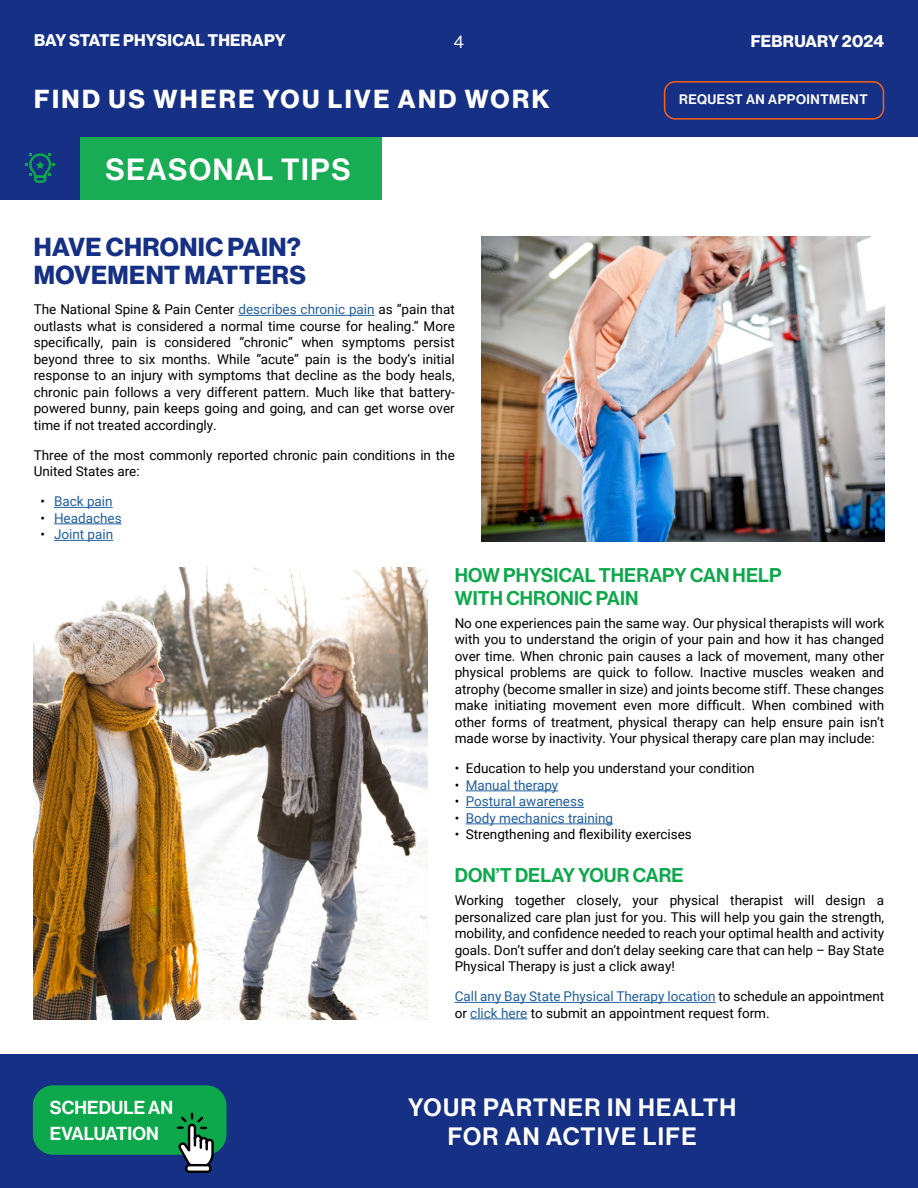
<style>
.page{position:relative;width:918px;height:1188px;background:#fff}
.page>*{position:absolute;margin:0;border:0;box-sizing:border-box;transform-origin:0 0}
.Title_2{font:30px "N Haas Grotesk DS Pro 65 Md";letter-spacing:.055em;color:#fff}
.Body{font:25.5px/28.5px "N Haas Grotesk DS Pro 75 Bd";letter-spacing:.015em;color:#153084}
.t1{font:25.5px "N Haas Grotesk DS Pro 75 Bd";letter-spacing:.095em;color:#fff}
.t2{font:24.6px/28.3px "N Haas Grotesk DS Pro 65 Md";letter-spacing:.055em;color:#fff;text-align:center}
.Body-2{font:19.5px/22.5px "N Haas Grotesk DS Pro 65 Md";letter-spacing:.005em;color:#0ca84b}
.t3{font:18.45px/26px "N Haas Grotesk DS Pro 65 Md";letter-spacing:.005em;color:#fff}
.t4{font:18px "N Haas Grotesk DS Pro 55 Rg";color:#fff}
.t5{font:16.5px "N Haas Grotesk DS Pro 75 Bd";letter-spacing:.015em;color:#fff}
.Body-3{font:13.5px/16.5px "Roboto";color:#000;text-align:justify}
.t6{font:13.5px "Roboto";color:#215e9e}
.t7{font:13.5px "N Haas Grotesk DS Pro 65 Md";letter-spacing:.04em;color:#fff}
.s1{color:#215e9e}
.s2{color:#000}
</style>
<div class="page">
<div style="left:0;top:0;width:918px;height:137px;background:#153084"></div>
<div style="left:664px;top:81px;width:220px;height:39px;border:2px solid #fc6012;border-radius:10px"></div>
<div style="left:0;top:1054px;width:918px;height:134px;background:#153084"></div>
<div style="left:33px;top:1085px;width:193px;height:70px;background:#0ca84b;border-radius:20px"></div>
<svg style="left:176px;top:1114px;width:39px;height:50px"></svg>
<div style="left:186px;top:1165px;width:24px;height:7px;background:#fff;border-radius:3px"></div>
<div style="left:185px;top:1164px;width:27px;height:9px;border:2px solid #000;border-radius:3px"></div>
<hr style="left:238px;top:315px;width:137px;height:1px;background:#215e9e">
<hr style="left:54px;top:507px;width:59px;height:1px;background:#215e9e">
<hr style="left:54px;top:524px;width:68px;height:1px;background:#215e9e">
<hr style="left:54px;top:540px;width:59px;height:1px;background:#215e9e">
<hr style="left:466px;top:791px;width:92px;height:1px;background:#215e9e">
<hr style="left:466px;top:807px;width:118px;height:1px;background:#215e9e">
<hr style="left:466px;top:824px;width:147px;height:1px;background:#215e9e">
<hr style="left:455px;top:1002px;width:261px;height:1px;background:#215e9e">
<hr style="left:470px;top:1019px;width:57px;height:1px;background:#215e9e">
<img style="left:34px;top:567px;width:394px;height:452px">
<div style="left:0;top:137px;width:80px;height:62px;background:#153084"></div>
<div style="left:80px;top:137px;width:302px;height:62px;background:#18ac54"></div>
<svg style="left:25px;top:153px;width:30px;height:30px"></svg>
<img style="left:482px;top:236px;width:402px;height:305px">
<p class="t5" style="left:34px;top:31px;width:253px">BAY STATE PHYSICAL THERAPY</p>
<h3 class="t4" style="left:454px;top:31px;width:12px">4</h3>
<p class="t5" style="left:751px;top:31px;width:135px">FEBRUARY 2024</p>
<h2 class="t1" style="left:34px;top:84px;width:517px">FIND US WHERE YOU LIVE AND WORK</h2>
<p class="t7" style="left:679px;top:92px;width:190px">REQUEST AN APPOINTMENT</p>
<p class="Title_2" style="left:106px;top:152px;width:247px">SEASONAL TIPS</p>
<p class="Body" style="left:34px;top:233px;width:274px">HAVE CHRONIC PAIN?<br>MOVEMENT MATTERS</p>
<p class="Body-3" style="left:34px;top:301px;width:423px">The National Spine &amp; Pain Center <span class="s1">describes chronic pain</span> as “pain that outlasts what is considered a normal time course for healing.” More specifically, pain is considered “chronic” when symptoms persist beyond three to six months. While “acute” pain is the body’s initial response to an injury with symptoms that decline as the body heals, chronic pain follows a very different pattern. Much like that battery&shy;powered bunny, pain keeps going and going, and can get worse over time if not treated accordingly.</p>
<p class="Body-3" style="left:34px;top:446px;width:423px">Three of the most commonly reported chronic pain conditions in the<br>United States are:</p>
<p class="t6" style="left:40px;top:492px;width:74px"><span class="s2">•</span> Back pain</p>
<p class="t6" style="left:40px;top:509px;width:83px"><span class="s2">•</span> Headaches</p>
<p class="t6" style="left:40px;top:525px;width:74px"><span class="s2">•</span> Joint pain</p>
<h3 class="t3" style="left:50px;top:1095px;width:125px">SCHEDULE AN<br>EVALUATION</h3>
<p class="Body-2" style="left:455px;top:564px;width:328px">HOW PHYSICAL THERAPY CAN HELP<br>WITH CHRONIC PAIN</p>
<p class="Body-3" style="left:455px;top:614px;width:431px">No one experiences pain the same way. Our physical therapists will work with you to understand the origin of your pain and how it has changed over time. When chronic pain causes a lack of movement, many other physical problems are quick to follow. Inactive muscles weaken and atrophy (become smaller in size) and joints become stiff. These changes make initiating movement even more difficult. When combined with other forms of treatment, physical therapy can help ensure pain isn’t made worse by inactivity. Your physical therapy care plan may include:</p>
<p class="Body-3" style="left:455px;top:760px;width:302px">• Education to help you understand your condition</p>
<p class="t6" style="left:455px;top:776px;width:105px"><span class="s2">•</span> Manual therapy</p>
<p class="t6" style="left:455px;top:792px;width:131px"><span class="s2">•</span> Postural awareness</p>
<p class="t6" style="left:455px;top:809px;width:160px"><span class="s2">•</span> Body mechanics training</p>
<p class="Body-3" style="left:455px;top:826px;width:239px">• Strengthening and flexibility exercises</p>
<p class="Body-2" style="left:455px;top:864px;width:230px">DON’T DELAY YOUR CARE</p>
<p class="Body-3" style="left:455px;top:892px;width:431px">Working together closely, your physical therapist will design a personalized care plan just for you. This will help you gain the strength, mobility, and confidence needed to reach your optimal health and activity goals. Don’t suffer and don’t delay seeking care that can help – Bay State Physical Therapy is just a click away!</p>
<p class="Body-3" style="left:455px;top:988px;width:431px"><span class="s1">Call any Bay State Physical Therapy location</span> to schedule an appointment or <span class="s1">click here</span> to submit an appointment request form.</p>
<h3 class="t2" style="left:408px;top:1094px;width:330px">YOUR PARTNER IN HEALTH<br>FOR AN ACTIVE LIFE</h3>
</div>
